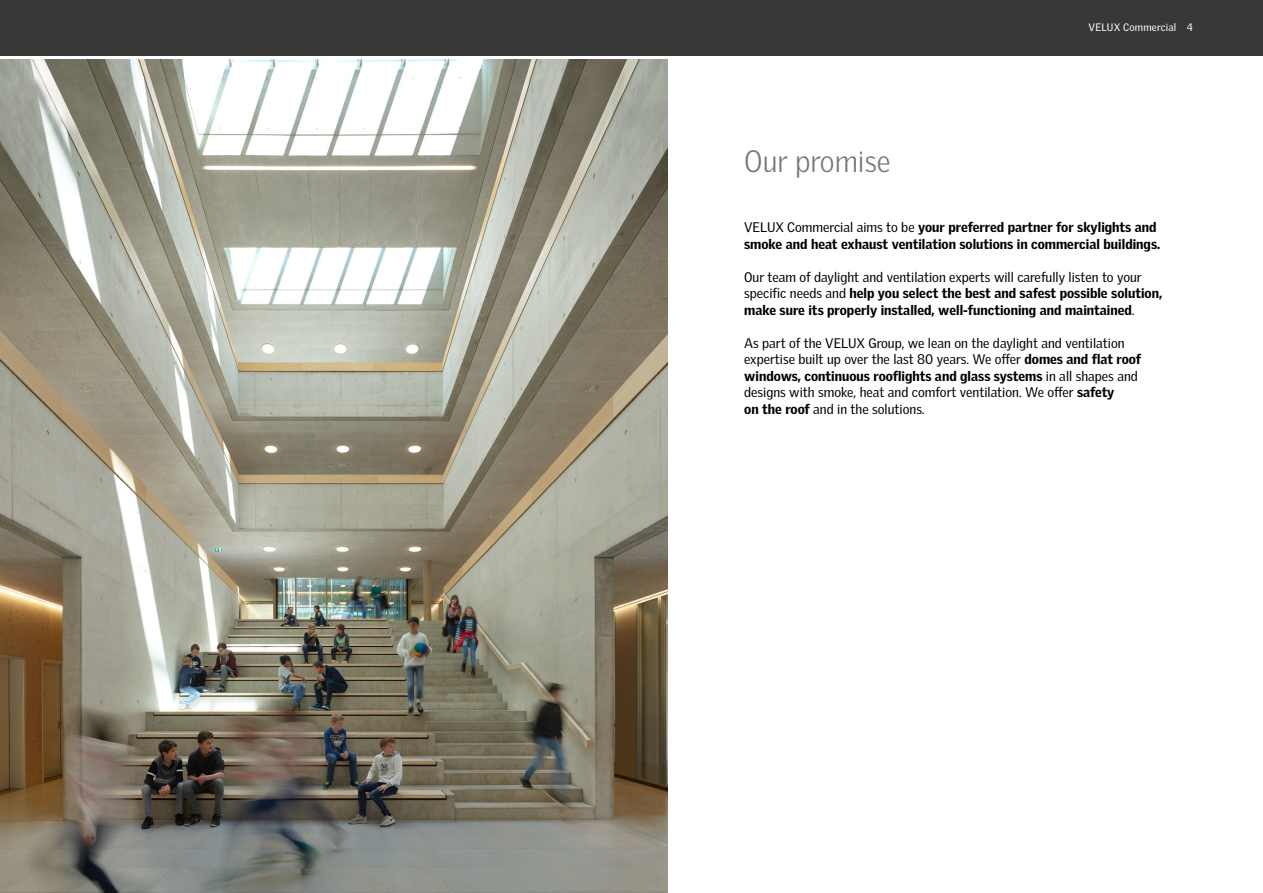
<style>
.page{position:relative;width:1263px;height:893px;background:#fff}
.page>*{position:absolute;margin:0;border:0;box-sizing:border-box;transform-origin:0 0}
.t1{font:300 30px "Velux Gothic";color:#777878}
.t2{font:900 13.5px/16.5px "Velux Gothic";color:#000}
.t3{font:13.5px/16.5px "Velux Gothic";color:#000}
.t4{font:10.5px "Velux Gothic";letter-spacing:.015em;color:#fff}
.s1{font-weight:400}
.s2{font-weight:900}
</style>
<div class="page">
<img style="left:0;top:60px;width:668px;height:833px">
<div style="left:0;top:0;width:1263px;height:55px;background:#383837"></div>
<h1 class="t1" style="left:744px;top:143px;width:148px">Our promise</h1>
<p class="t4" style="left:1088px;top:21px;width:106px">VELUX Commercial 4</p>
<p class="t2" style="left:744px;top:219px;width:418px"><span class="s1">VELUX Commercial aims to be</span> your preferred partner for skylights and smoke and heat exhaust ventilation solutions in commercial buildings.</p>
<p class="t2" style="left:744px;top:269px;width:419px"><span class="s1">Our team of daylight and ventilation experts will carefully listen to your specific needs and</span> help you select the best and safest possible solution, make sure its properly installed, well-functioning and maintained<span class="s1">.</span></p>
<p class="t3" style="left:744px;top:335px;width:398px">As part of the VELUX Group, we lean on the daylight and ventilation expertise built up over the last 80 years. We offer <span class="s2">domes and flat roof windows, continuous rooflights and glass systems</span> in all shapes and designs with smoke, heat and comfort ventilation. We offer <span class="s2">safety<br>on the roof</span> and in the solutions.</p>
</div>
